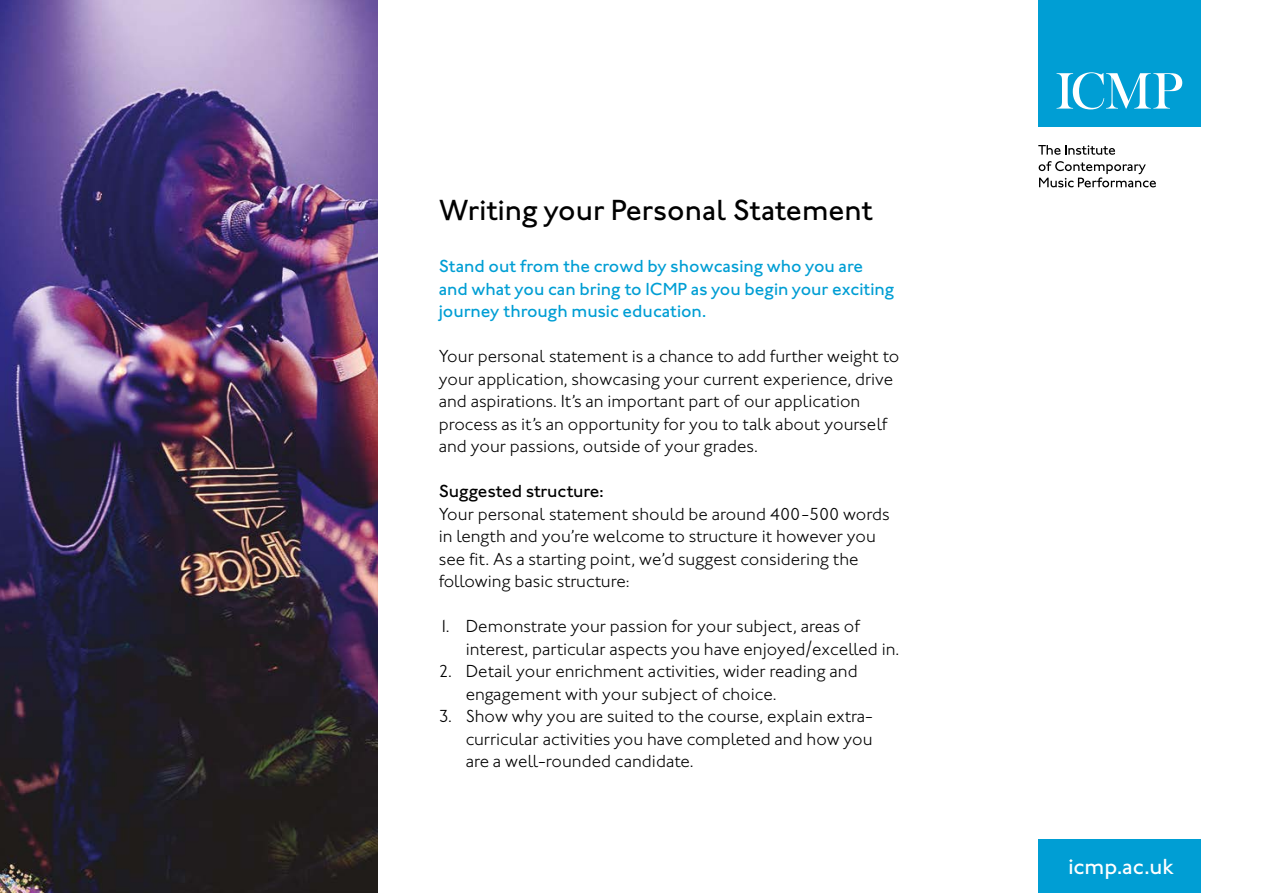
<style>
.page{position:relative;width:1263px;height:893px;background:#fff}
.page>*{position:absolute;margin:0;border:0;box-sizing:border-box;transform-origin:0 0}
.t1{font:500 30px "Johnston ITC";color:#000}
.t2{font:500 22.5px "Johnston ITC";color:#fff}
.t3{font:300 18px/22.5px "Johnston ITC";color:#000}
.t4{font:500 18px/22.5px "Johnston ITC";color:#009ed4}
.t5{font:500 18px "Johnston ITC";letter-spacing:-.005em;color:#000}
</style>
<div class="page">
<img style="left:0;top:0;width:377px;height:893px">
<div style="left:1038px;top:0;width:162px;height:127px;background:#009ed4"></div>
<svg style="left:1056px;top:72px;width:126px;height:37px"></svg>
<svg style="left:1038px;top:145px;width:77px;height:10px"></svg>
<svg style="left:1039px;top:161px;width:117px;height:26px"></svg>
<div style="left:1038px;top:840px;width:162px;height:53px;background:#009ed4"></div>
<h1 class="t1" style="left:439px;top:192px;width:436px">Writing your Personal Statement</h1>
<p class="t4" style="left:439px;top:255px;width:457px">Stand out from the crowd by showcasing who you are and what you can bring to ICMP as you begin your exciting journey through music education.</p>
<p class="t3" style="left:439px;top:345px;width:462px">Your personal statement is a chance to add further weight to your application, showcasing your current experience, drive and aspirations. It’s an important part of our application process as it’s an opportunity for you to talk about yourself and your passions, outside of your grades.</p>
<p class="t5" style="left:439px;top:480px;width:167px">Suggested structure:</p>
<p class="t3" style="left:439px;top:502px;width:452px">Your personal statement should be around 400-500 words in length and you’re welcome to structure it however you see fit. As a starting point, we’d suggest considering the following basic structure:</p>
<p class="t3" style="left:466px;top:615px;width:435px;text-indent:-27px">1. Demonstrate your passion for your subject, areas of interest, particular aspects you have enjoyed/excelled in.</p>
<p class="t3" style="left:466px;top:660px;width:393px;text-indent:-27px">2. Detail your enrichment activities, wider reading and engagement with your subject of choice.</p>
<p class="t3" style="left:466px;top:705px;width:409px;text-align:justify;text-indent:-27px">3. Show why you are suited to the course, explain extra&shy;curricular activities you have completed and how you are a well-rounded candidate.</p>
<p class="t2" style="left:1068px;top:853px;width:107px">icmp.ac.uk</p>
</div>
